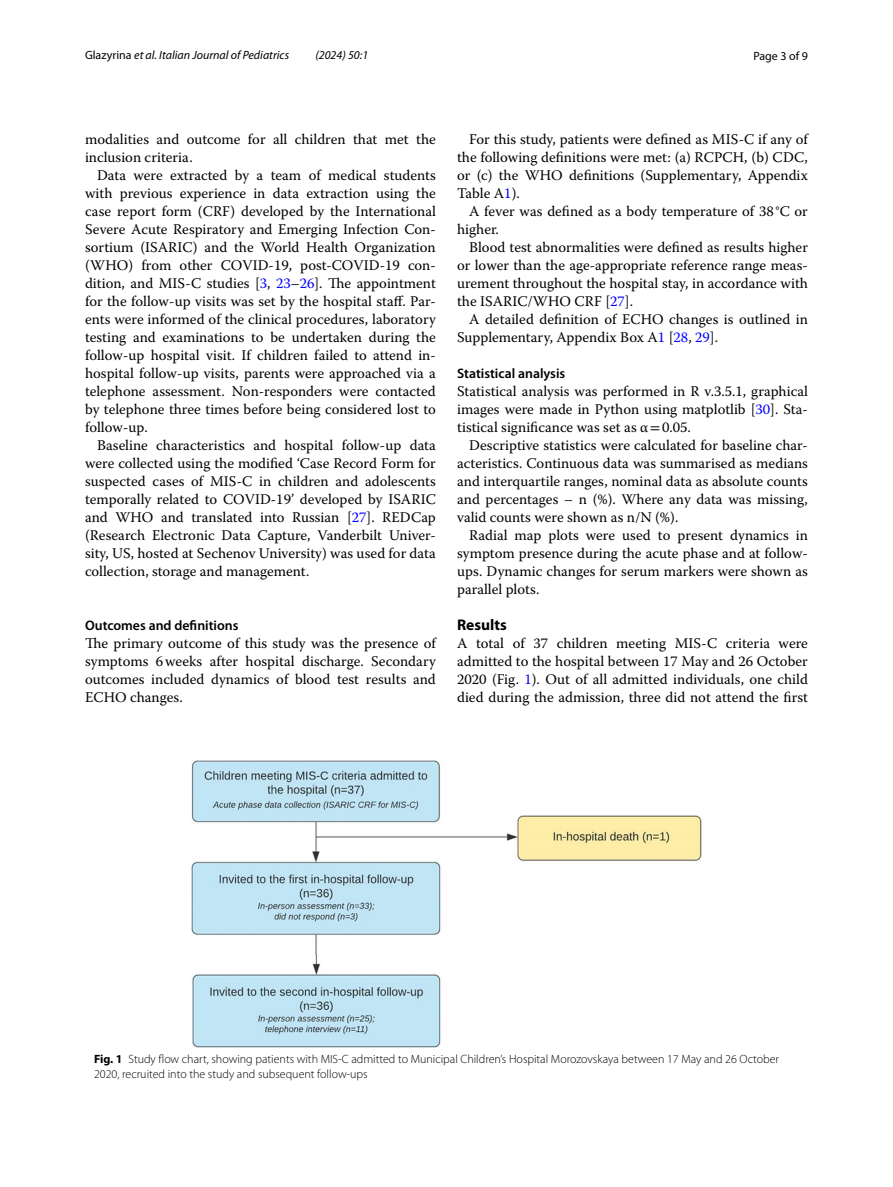
<style>
.page{position:relative;width:893px;height:1187px;background:#fff}
.page>*{position:absolute;margin:0;border:0;box-sizing:border-box;transform-origin:0 0}
.t1{font:700 15.45px "Myriad Pro";color:#000}
.t2{font:14.7px/18px "Warnock Pro";color:#000;text-align:justify}
.t3{font:600 13.8px "Myriad Pro";color:#000}
.t4{font:300 12px/15px "Myriad Pro";color:#000}
.t5{font:italic 12px "Myriad Pro";color:#000}
.t6{font:12px "Myriad Pro";color:#000}
.s1{font-style:normal}
.s2{color:#00f}
.s3{font-family:"STIX"}
.s4{font-weight:700}
</style>
<div class="page">
<img style="left:191px;top:760px;width:511px;height:287px">
<p class="t5" style="left:85px;top:48px;width:206px"><span class="s1">Glazyrina</span> et al. Italian Journal of Pediatrics</p>
<p class="t5" style="left:315px;top:48px;width:54px">(2024) 50:1</p>
<p class="t6" style="left:753px;top:48px;width:56px">Page 3 of 9</p>
<p class="t2" style="left:85px;top:130px;width:352px">modalities and outcome for all children that met the inclusion criteria.</p>
<p class="t2" style="left:85px;top:166px;width:352px;text-indent:12px">Data were extracted by a team of medical students with previous experience in data extraction using the case report form (CRF) developed by the International Severe Acute Respiratory and Emerging Infection Con&shy;sortium (ISARIC) and the World Health Organization (WHO) from other COVID-19, post-COVID-19 con&shy;dition, and MIS-C studies [<span class="s2">3</span>, <span class="s2">23</span>–<span class="s2">26</span>]. The appointment for the follow-up visits was set by the hospital staff. Par&shy;ents were informed of the clinical procedures, laboratory testing and examinations to be undertaken during the follow-up hospital visit. If children failed to attend in&shy;hospital follow-up visits, parents were approached via a telephone assessment. Non-responders were contacted by telephone three times before being considered lost to follow-up.</p>
<p class="t2" style="left:85px;top:436px;width:352px;text-indent:12px">Baseline characteristics and hospital follow-up data were collected using the modified ‘Case Record Form for suspected cases of MIS-C in children and adolescents temporally related to COVID-19’ developed by ISARIC and WHO and translated into Russian [<span class="s2">27</span>]. REDCap (Research Electronic Data Capture, Vanderbilt Univer&shy;sity, US, hosted at Sechenov University) was used for data collection, storage and management.</p>
<p class="t3" style="left:85px;top:616px;width:155px">Outcomes and definitions</p>
<p class="t2" style="left:85px;top:634px;width:352px">The primary outcome of this study was the presence of symptoms 6weeks after hospital discharge. Secondary outcomes included dynamics of blood test results and ECHO changes.</p>
<p class="t2" style="left:457px;top:130px;width:352px;text-indent:12px">For this study, patients were defined as MIS-C if any of the following definitions were met: (a) RCPCH, (b) CDC, or (c) the WHO definitions (Supplementary, Appendix Table A<span class="s2">1</span>).</p>
<p class="t2" style="left:457px;top:202px;width:352px;text-indent:12px">A fever was defined as a body temperature of 38°C or higher.</p>
<p class="t2" style="left:457px;top:238px;width:352px;text-indent:12px">Blood test abnormalities were defined as results higher or lower than the age-appropriate reference range meas&shy;urement throughout the hospital stay, in accordance with the ISARIC/WHO CRF [<span class="s2">27</span>].</p>
<p class="t2" style="left:457px;top:310px;width:352px;text-indent:12px">A detailed definition of ECHO changes is outlined in<br>Supplementary, Appendix Box A<span class="s2">1</span> [<span class="s2">28</span>, <span class="s2">29</span>].</p>
<p class="t3" style="left:457px;top:364px;width:110px">Statistical analysis</p>
<p class="t2" style="left:457px;top:382px;width:352px">Statistical analysis was performed in R v.3.5.1, graphical images were made in Python using matplotlib [<span class="s2">30</span>]. Sta&shy;tistical significance was set as α<span class="s3">=</span>0.05.</p>
<p class="t2" style="left:457px;top:436px;width:352px;text-indent:12px">Descriptive statistics were calculated for baseline char&shy;acteristics. Continuous data was summarised as medians and interquartile ranges, nominal data as absolute counts and percentages – n (%). Where any data was missing, valid counts were shown as n/N (%).</p>
<p class="t2" style="left:457px;top:526px;width:352px;text-indent:12px">Radial map plots were used to present dynamics in symptom presence during the acute phase and at follow&shy;ups. Dynamic changes for serum markers were shown as parallel plots.</p>
<p class="t1" style="left:457px;top:614px;width:51px">Results</p>
<p class="t2" style="left:457px;top:634px;width:352px">A total of 37 children meeting MIS-C criteria were admitted to the hospital between 17 May and 26 October 2020 (Fig. <span class="s2">1</span>). Out of all admitted individuals, one child died during the admission, three did not attend the first</p>
<p class="t4" style="left:94px;top:1051px;width:687px"><span class="s4">Fig. 1</span> Study flow chart, showing patients with MIS-C admitted to Municipal Children’s Hospital Morozovskaya between 17 May and 26 October<br>2020, recruited into the study and subsequent follow-ups</p>
</div>
